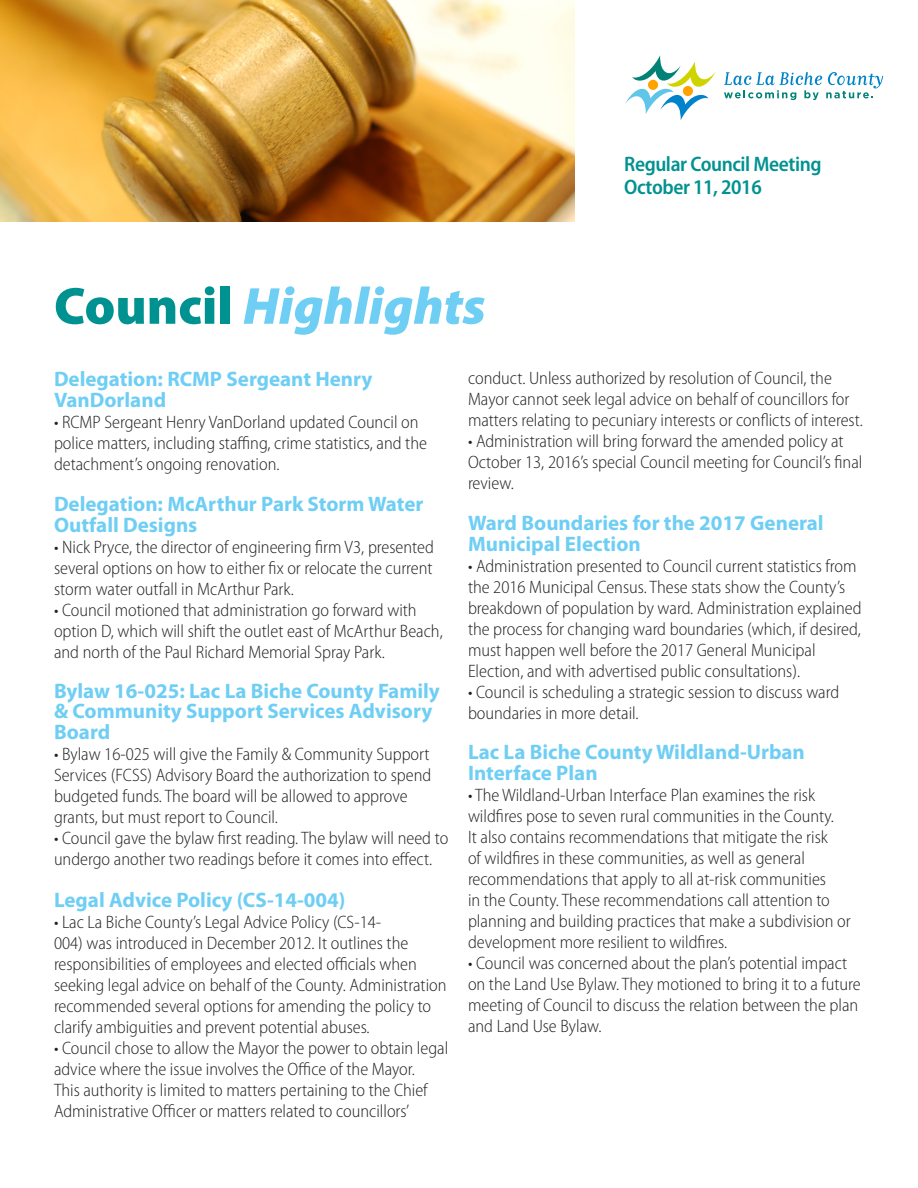
<style>
.page{position:relative;width:918px;height:1188px;background:#fff}
.page>*{position:absolute;margin:0;border:0;box-sizing:border-box;transform-origin:0 0}
.t1{font:italic 900 52.5px "Myriad Pro";color:#6fcef4}
.t2{font:700 21px/21px "Myriad Pro";color:#6fcef4}
.t3{font:600 semi-condensed 21px "Myriad Pro";letter-spacing:-.02em;color:#009290}
.t4{font:300 semi-condensed 18px/21px "Myriad Pro";color:#231f20}
.s1{font-style:normal;color:#009290}
</style>
<div class="page">
<img style="left:0;top:0;width:574px;height:221px">
<svg style="left:724px;top:72px;width:159px;height:28px"></svg>
<svg style="left:625px;top:55px;width:91px;height:65px"></svg>
<p class="t3" style="left:624px;top:151px;width:199px">Regular Council Meeting</p>
<p class="t3" style="left:624px;top:174px;width:139px">October 11, 2016</p>
<p class="t1" style="left:54px;top:271px;width:433px"><span class="s1">Council</span> Highlights</p>
<p class="t4" style="left:468px;top:367px;width:396px">conduct. Unless authorized by resolution of Council, the<br>Mayor cannot seek legal advice on behalf of councillors for matters relating to pecuniary interests or conflicts of interest.</p>
<p class="t4" style="left:468px;top:430px;width:396px">• Administration will bring forward the amended policy at<br>October 13, 2016’s special Council meeting for Council’s final review.</p>
<p class="t2" style="left:468px;top:511px;width:357px">Ward Boundaries for the 2017 General<br>Municipal Election</p>
<p class="t4" style="left:468px;top:555px;width:395px">• Administration presented to Council current statistics from the 2016 Municipal Census. These stats show the County’s breakdown of population by ward. Administration explained the process for changing ward boundaries (which, if desired, must happen well before the 2017 General Municipal Election, and with advertised public consultations).</p>
<p class="t4" style="left:468px;top:681px;width:373px">• Council is scheduling a strategic session to discuss ward boundaries in more detail.</p>
<p class="t2" style="left:468px;top:741px;width:338px">Lac La Biche County Wildland-Urban<br>Interface Plan</p>
<p class="t4" style="left:468px;top:784px;width:384px">• The Wildland-Urban Interface Plan examines the risk wildfires pose to seven rural communities in the County.<br>It also contains recommendations that mitigate the risk<br>of wildfires in these communities, as well as general recommendations that apply to all at-risk communities<br>in the County. These recommendations call attention to planning and building practices that make a subdivision or development more resilient to wildfires.</p>
<p class="t4" style="left:468px;top:952px;width:394px">• Council was concerned about the plan’s potential impact on the Land Use Bylaw. They motioned to bring it to a future meeting of Council to discuss the relation between the plan and Land Use Bylaw.</p>
<p class="t2" style="left:54px;top:368px;width:320px">Delegation: RCMP Sergeant Henry<br>VanDorland</p>
<p class="t4" style="left:54px;top:412px;width:375px">• RCMP Sergeant Henry VanDorland updated Council on police matters, including staffing, crime statistics, and the detachment’s ongoing renovation.</p>
<p class="t2" style="left:54px;top:492px;width:371px">Delegation: McArthur Park Storm Water<br>Outfall Designs</p>
<p class="t4" style="left:54px;top:536px;width:381px;text-align:justify">• Nick Pryce, the director of engineering firm V3, presented several options on how to either fix or relocate the current storm water outfall in McArthur Park.</p>
<p class="t4" style="left:54px;top:599px;width:390px">• Council motioned that administration go forward with option D, which will shift the outlet east of McArthur Beach, and north of the Paul Richard Memorial Spray Park.</p>
<p class="t2" style="left:54px;top:680px;width:387px;line-height:20.2px">Bylaw 16-025: Lac La Biche County Family &amp; Community Support Services Advisory<br>Board</p>
<p class="t4" style="left:54px;top:743px;width:379px">• Bylaw 16-025 will give the Family &amp; Community Support Services (FCSS) Advisory Board the authorization to spend budgeted funds. The board will be allowed to approve grants, but must report to Council.</p>
<p class="t4" style="left:54px;top:827px;width:396px">• Council gave the bylaw first reading. The bylaw will need to undergo another two readings before it comes into effect.</p>
<p class="t2" style="left:54px;top:888px;width:293px">Legal Advice Policy (CS-14-004)</p>
<p class="t4" style="left:54px;top:911px;width:394px">• Lac La Biche County’s Legal Advice Policy (CS-14-<br>004) was introduced in December 2012. It outlines the responsibilities of employees and elected officials when seeking legal advice on behalf of the County. Administration recommended several options for amending the policy to clarify ambiguities and prevent potential abuses.</p>
<p class="t4" style="left:54px;top:1037px;width:396px">• Council chose to allow the Mayor the power to obtain legal advice where the issue involves the Office of the Mayor.<br>This authority is limited to matters pertaining to the Chief Administrative Officer or matters related to councillors’</p>
</div>
